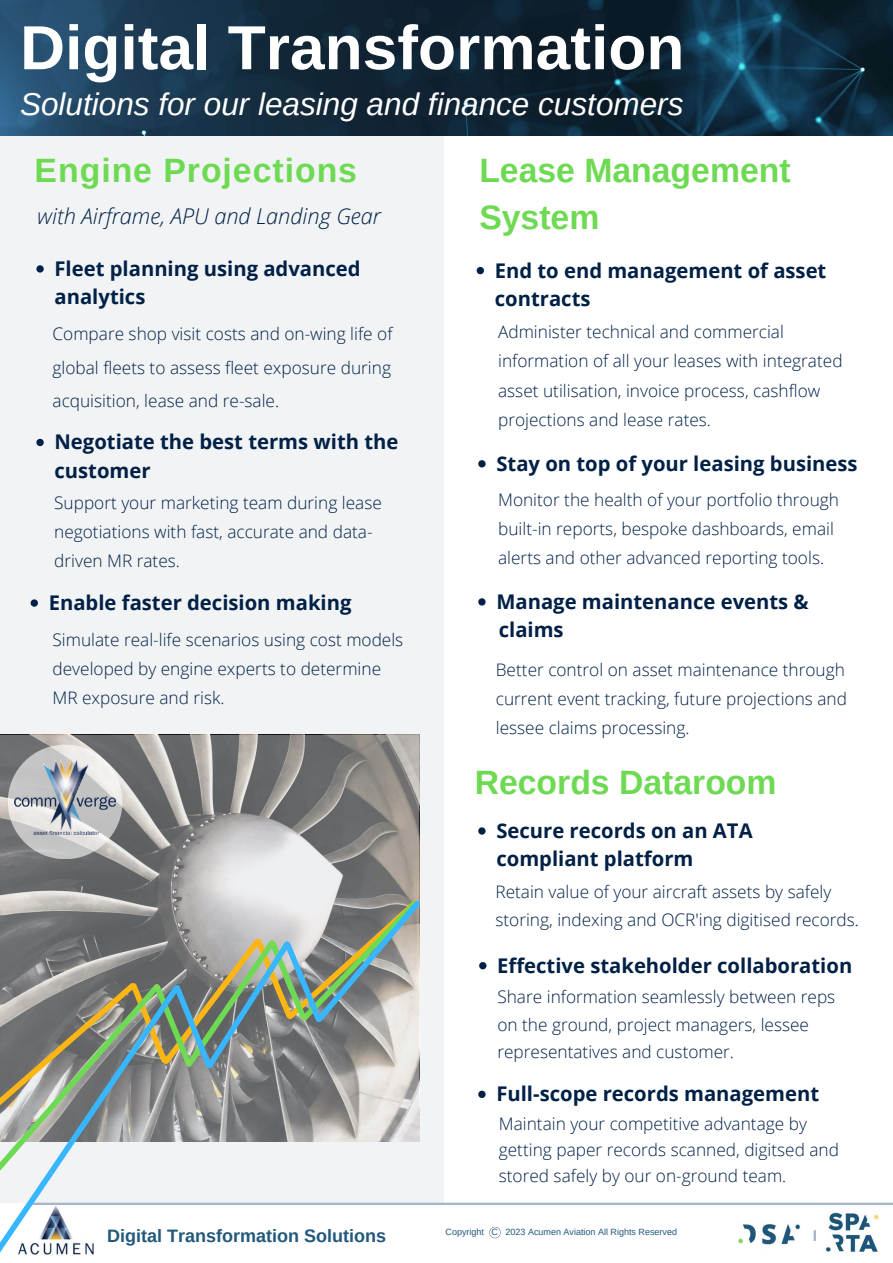
<style>
.page{position:relative;width:893px;height:1263px;background:#fff}
.page>*{position:absolute;margin:0;border:0;box-sizing:border-box;transform-origin:0 0}
.t1{font:700 62.25px "Arimo";color:#fff}
.t2{font:700 33.75px/47.2px "Arimo";color:#6eda53}
.t3{font:700 33.75px "Arimo";letter-spacing:.03em;color:#6eda53}
.t4{font:italic 31.5px "Arimo";color:#fff}
.t5{font:italic 300 21.75px "Open Sans";color:#002046}
.t6{font:700 20.25px/28.1px "Open Sans";color:#002046}
.t7{font:700 18px "Arimo";color:#21587b}
.t8{font:300 17.25px/29.2px "Open Sans";color:#002046}
.t9{font:9px "Arimo";color:#21587b}
</style>
<div class="page">
<div style="left:0;top:135px;width:444px;height:1068px;background:#f1f3f4"></div>
<svg style="left:0;top:735px;width:419px;height:160px;background:#929190"></svg>
<img style="left:825px;top:1212px;width:54px;height:41px">
<img style="left:0;top:0;width:893px;height:135px">
<hr style="left:29px;top:1203px;width:864px;height:2px;background:#a6b4ca">
<img style="left:738px;top:1223px;width:63px;height:23px">
<svg style="left:0;top:1179px;width:183px;height:77px"></svg>
<svg style="left:813px;top:1230px;width:3px;height:11px"></svg>
<svg style="left:489px;top:1227px;width:11px;height:11px"></svg>
<svg style="left:0;top:895px;width:420px;height:284px"></svg>
<svg style="left:8px;top:744px;width:114px;height:115px;fill:#c6c6c7"></svg>
<img style="left:14px;top:758px;width:101px;height:76px">
<svg style="left:478px;top:460px;width:7px;height:7px"></svg>
<svg style="left:36px;top:265px;width:8px;height:8px"></svg>
<svg style="left:36px;top:439px;width:8px;height:7px"></svg>
<svg style="left:477px;top:267px;width:7px;height:7px"></svg>
<svg style="left:478px;top:598px;width:7px;height:7px"></svg>
<svg style="left:31px;top:599px;width:7px;height:8px"></svg>
<svg style="left:478px;top:1091px;width:7px;height:7px"></svg>
<svg style="left:478px;top:827px;width:7px;height:8px"></svg>
<svg style="left:479px;top:962px;width:7px;height:7px"></svg>
<h1 class="t1" style="left:20px;top:13px;width:666px">Digital Transformation</h1>
<h3 class="t4" style="left:20px;top:86px;width:665px">Solutions for our leasing and finance customers</h3>
<h2 class="t3" style="left:35px;top:151px;width:324px">Engine Projections</h2>
<p class="t5" style="left:37px;top:201px;width:345px">with Airframe, APU and Landing Gear</p>
<p class="t6" style="left:55px;top:254px;width:308px">Fleet planning using advanced analytics</p>
<p class="t8" style="left:53px;top:316px;width:341px;line-height:33.8px;text-align:justify">Compare shop visit costs and on-wing life of global fleets to assess fleet exposure during acquisition, lease and re-sale.</p>
<p class="t6" style="left:55px;top:428px;width:345px">Negotiate the best terms with the customer</p>
<p class="t8" style="left:54px;top:488px;width:329px">Support your marketing team during lease negotiations with fast, accurate and data&shy;driven MR rates.</p>
<p class="t6" style="left:49px;top:588px;width:304px">Enable faster decision making</p>
<p class="t8" style="left:53px;top:625px;width:352px">Simulate real-life scenarios using cost models developed by engine experts to determine<br>MR exposure and risk.</p>
<h2 class="t2" style="left:479px;top:146px;width:313px">Lease Management<br>System</h2>
<p class="t6" style="left:495px;top:256px;width:333px">End to end management of asset contracts</p>
<p class="t8" style="left:498px;top:317px;width:346px">Administer technical and commercial information of all your leases with integrated asset utilisation, invoice process, cashflow projections and lease rates.</p>
<p class="t6" style="left:496px;top:449px;width:363px">Stay on top of your leasing business</p>
<p class="t8" style="left:498px;top:484px;width:342px">Monitor the health of your portfolio through built-in reports, bespoke dashboards, email alerts and other advanced reporting tools.</p>
<p class="t6" style="left:496px;top:587px;width:314px">Manage maintenance events &amp; claims</p>
<p class="t8" style="left:496px;top:654px;width:352px;text-align:justify">Better control on asset maintenance through current event tracking, future projections and lessee claims processing.</p>
<h2 class="t2" style="left:475px;top:758px;width:303px">Records Dataroom</h2>
<p class="t6" style="left:496px;top:816px;width:258px">Secure records on an ATA compliant platform</p>
<p class="t8" style="left:495px;top:878px;width:365px;line-height:27.6px">Retain value of your aircraft assets by safely storing, indexing and OCR'ing digitised records.</p>
<p class="t6" style="left:497px;top:951px;width:356px">Effective stakeholder collaboration</p>
<p class="t8" style="left:497px;top:982px;width:339px;line-height:27.6px">Share information seamlessly between reps on the ground, project managers, lessee representatives and customer.</p>
<p class="t6" style="left:496px;top:1079px;width:324px">Full-scope records management</p>
<p class="t8" style="left:499px;top:1110px;width:342px;line-height:25.9px">Maintain your competitive advantage by getting paper records scanned, digitsed and stored safely by our on-ground team.</p>
<p class="t7" style="left:107px;top:1225px;width:280px">Digital Transformation Solutions</p>
<p class="t9" style="left:445px;top:1227px;width:233px">Copyright C 2023 Acumen Aviation All Rights Reserved</p>
</div>
